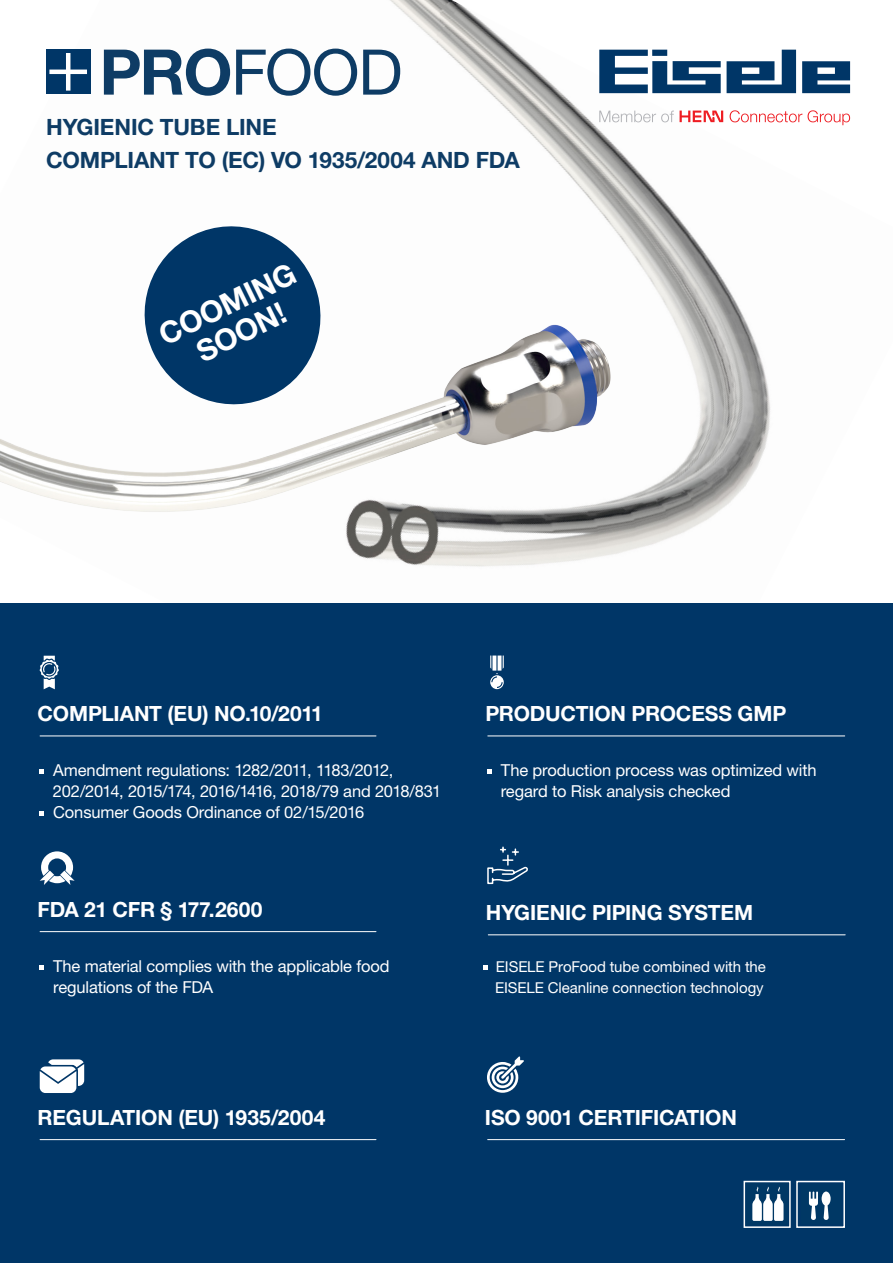
<style>
.page{position:relative;width:893px;height:1263px;background:#fff}
.page>*{position:absolute;margin:0;border:0;box-sizing:border-box;transform-origin:0 0}
.t1{font:63px "Helvetica Neue LT Std";color:#0e3c65}
.t2{font:700 30px "Helvetica Neue LT Std";color:#fff}
.t3{font:700 22.5px "Helvetica Neue LT Std";letter-spacing:-.005em;color:#0e3c65}
.t4{font:700 21px "Helvetica Neue LT Std";letter-spacing:-.01em;color:#fff}
.t5{font:16.5px/21px "Helvetica Neue LT Std";letter-spacing:-.01em;color:#fff}
.t6{font:16.5px "Helvetica Neue LT Std";letter-spacing:-.04em;color:#fff}
.t7{font:15px "Helvetica Neue LT Std";letter-spacing:-.005em;color:#fff}
.s1{font-weight:700}
</style>
<div class="page">
<img style="left:0;top:0;width:893px;height:604px">
<div style="left:0;top:604px;width:893px;height:659px;background:#003667"></div>
<svg style="left:599px;top:50px;width:251px;height:43px"></svg>
<svg style="left:730px;top:110px;width:120px;height:15px"></svg>
<svg style="left:599px;top:111px;width:75px;height:11px"></svg>
<svg style="left:680px;top:111px;width:43px;height:11px"></svg>
<div style="left:46px;top:50px;width:44px;height:44px;background:#003667"></div>
<hr style="left:66px;top:53px;width:4px;height:38px;background:#fff">
<hr style="left:49px;top:70px;width:38px;height:4px;background:#fff">
<svg style="left:752px;top:1187px;width:31px;height:34px"></svg>
<div style="left:744px;top:1181px;width:47px;height:47px;border:2px solid #fff"></div>
<svg style="left:809px;top:1191px;width:22px;height:29px"></svg>
<div style="left:796px;top:1181px;width:49px;height:47px;border:2px solid #fff"></div>
<svg style="left:132px;top:214px;width:201px;height:65px"></svg>
<hr style="left:40px;top:735px;width:336px;height:1px;background:#fff">
<hr style="left:488px;top:735px;width:357px;height:1px;background:#fff">
<hr style="left:40px;top:1139px;width:336px;height:1px;background:#fff">
<hr style="left:488px;top:1139px;width:357px;height:1px;background:#fff">
<hr style="left:40px;top:931px;width:336px;height:1px;background:#fff">
<svg style="left:40px;top:770px;width:4px;height:4px"></svg>
<svg style="left:40px;top:812px;width:4px;height:4px"></svg>
<svg style="left:487px;top:770px;width:5px;height:4px"></svg>
<svg style="left:40px;top:965px;width:4px;height:5px"></svg>
<svg style="left:483px;top:965px;width:4px;height:5px"></svg>
<svg style="left:40px;top:656px;width:19px;height:33px"></svg>
<svg style="left:40px;top:1059px;width:44px;height:34px"></svg>
<svg style="left:40px;top:851px;width:35px;height:34px"></svg>
<svg style="left:490px;top:655px;width:14px;height:34px"></svg>
<svg style="left:487px;top:1056px;width:37px;height:37px"></svg>
<hr style="left:488px;top:934px;width:357px;height:1px;background:#fff">
<img style="left:0;top:279px;width:610px;height:233px">
<svg style="left:487px;top:846px;width:41px;height:39px"></svg>
<p class="t1" style="left:100px;top:35px;width:305px"><span class="s1">PRO</span>FOOD</p>
<p class="t3" style="left:46px;top:113px;width:232px">HYGIENIC TUBE LINE</p>
<p class="t3" style="left:46px;top:146px;width:475px">COMPLIANT TO (EC) VO 1935/2004 AND FDA</p>
<p class="t2" style="left:153px;top:320px;width:150px;rotate:-26deg">COOMING</p>
<p class="t2" style="left:190px;top:336px;width:97px;rotate:-26deg">SOON!</p>
<p class="t4" style="left:38px;top:701px;width:287px">COMPLIANT (EU) NO.10/2011</p>
<p class="t4" style="left:485px;top:701px;width:302px">PRODUCTION PROCESS GMP</p>
<p class="t5" style="left:53px;top:760px;width:342px">Amendment regulations: 1282/2011, 1183/2012,</p>
<p class="t6" style="left:53px;top:781px;width:390px">202/2014, 2015/174, 2016/1416, 2018/79 and 2018/831</p>
<p class="t5" style="left:53px;top:802px;width:313px">Consumer Goods Ordinance of 02/15/2016</p>
<p class="t5" style="left:501px;top:760px;width:317px">The production process was optimized with</p>
<p class="t5" style="left:501px;top:781px;width:231px">regard to Risk analysis checked</p>
<p class="t4" style="left:38px;top:896px;width:226px">FDA 21 CFR § 177.2600</p>
<p class="t4" style="left:486px;top:899px;width:269px">HYGIENIC PIPING SYSTEM</p>
<p class="t5" style="left:53px;top:955px;width:338px">The material complies with the applicable food regulations of the FDA</p>
<p class="t7" style="left:496px;top:958px;width:271px">EISELE ProFood tube combined with the</p>
<p class="t7" style="left:495px;top:979px;width:270px">EISELE Cleanline connection technology</p>
<p class="t4" style="left:38px;top:1104px;width:289px">REGULATION (EU) 1935/2004</p>
<p class="t4" style="left:485px;top:1104px;width:254px">ISO 9001 CERTIFICATION</p>
</div>
